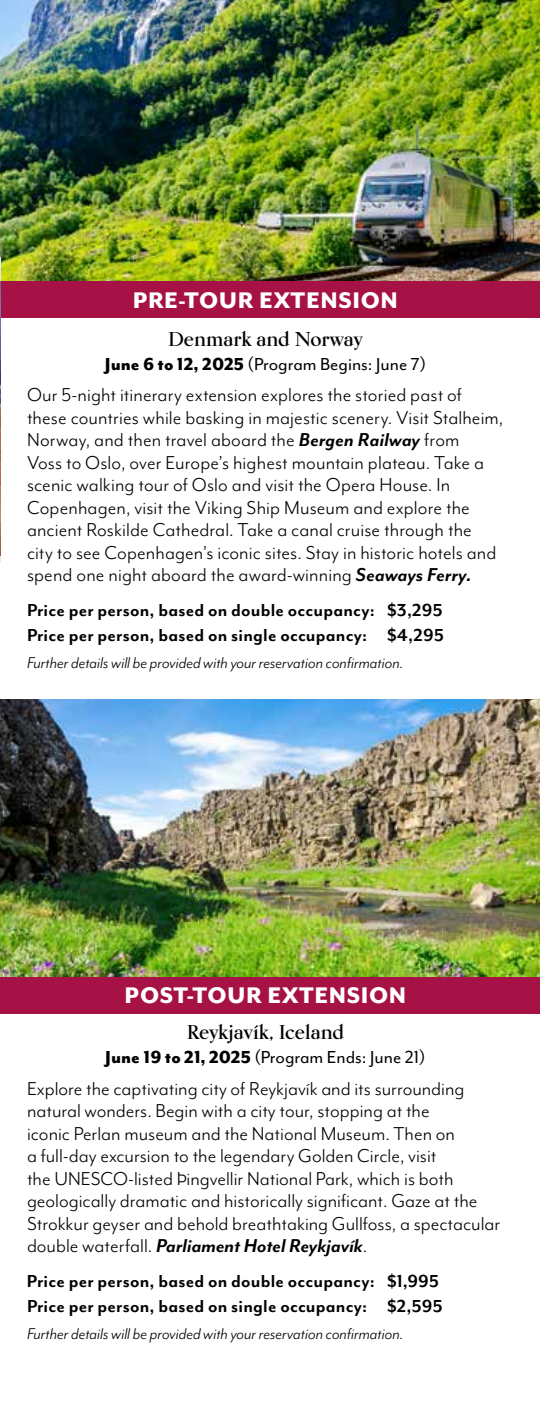
<style>
.page{position:relative;width:540px;height:1404px;background:#fff}
.page>*{position:absolute;margin:0;border:0;box-sizing:border-box;transform-origin:0 0}
.t1{font:800 26px "Mr Eaves Mod OT";letter-spacing:.025em;color:#fff}
.t2{font:21.6px/22.6px "Mr Eaves Mod OT";color:#000}
.t3{font:700 20px/25.6px "Mr Eaves Mod OT";letter-spacing:.01em;color:#000}
.t4{font:20px "Mr Eaves Mod OT";color:#000}
.t5{font:700 20px "Kumlien Pro";color:#000}
.t6{font:italic 18px "Mr Eaves Mod OT";color:#000}
.s1{font-weight:800}
.s2{font-weight:700;font-style:italic}
</style>
<div class="page">
<img style="left:0;top:700px;width:540px;height:277px">
<div style="left:0;top:977px;width:540px;height:36px;background:#a71246"></div>
<img style="left:0;top:0;width:540px;height:282px">
<div style="left:0;top:282px;width:540px;height:36px;background:#a71246"></div>
<hr style="left:0;top:257px;width:1px;height:414px;background:#e6e7e8">
<hr style="left:0;top:282px;width:1px;height:274px;background:#c7c8ca">
<img style="left:0;top:282px;width:1px;height:273px">
<hr style="left:0;top:562px;width:1px;height:109px;background:#fff">
<p class="t1" style="left:133px;top:290px;width:267px">PRE-TOUR EXTENSION</p>
<p class="t5" style="left:168px;top:330px;width:196px">Denmark and Norway</p>
<p class="t4" style="left:105px;top:356px;width:323px"><span class="s1">June 6 to 12, 2025</span> (Program Begins: June 7)</p>
<p class="t2" style="left:27px;top:384px;width:478px">Our 5-night itinerary extension explores the storied past of these countries while basking in majestic scenery. Visit Stalheim, Norway, and then travel aboard the <span class="s2">Bergen Railway</span> from<br>Voss to Oslo, over Europe’s highest mountain plateau. Take a scenic walking tour of Oslo and visit the Opera House. In Copenhagen, visit the Viking Ship Museum and explore the ancient Roskilde Cathedral. Take a canal cruise through the<br>city to see Copenhagen’s iconic sites. Stay in historic hotels and spend one night aboard the award-winning <span class="s2">Seaways Ferry.</span></p>
<p class="t3" style="left:27px;top:598px;width:418px">Price per person, based on double occupancy: $3,295<br>Price per person, based on single occupancy: $4,295</p>
<p class="t6" style="left:27px;top:657px;width:378px">Further details will be provided with your reservation confirmation.</p>
<p class="t1" style="left:125px;top:985px;width:283px">POST-TOUR EXTENSION</p>
<p class="t5" style="left:187px;top:1024px;width:159px">Reykjavík, Iceland</p>
<p class="t4" style="left:105px;top:1049px;width:322px"><span class="s1">June 19 to 21, 2025</span> (Program Ends: June 21)</p>
<p class="t2" style="left:27px;top:1078px;width:475px">Explore the captivating city of Reykjavík and its surrounding natural wonders. Begin with a city tour, stopping at the<br>iconic Perlan museum and the National Museum. Then on<br>a full-day excursion to the legendary Golden Circle, visit<br>the UNESCO‑listed Þingvellir National Park, which is both geologically dramatic and historically significant. Gaze at the Strokkur geyser and behold breathtaking Gullfoss, a spectacular double waterfall. <span class="s2">Parliament Hotel Reykjavík</span>.</p>
<p class="t3" style="left:27px;top:1269px;width:417px">Price per person, based on double occupancy: $1,995<br>Price per person, based on single occupancy: $2,595</p>
<p class="t6" style="left:27px;top:1328px;width:378px">Further details will be provided with your reservation confirmation.</p>
</div>
